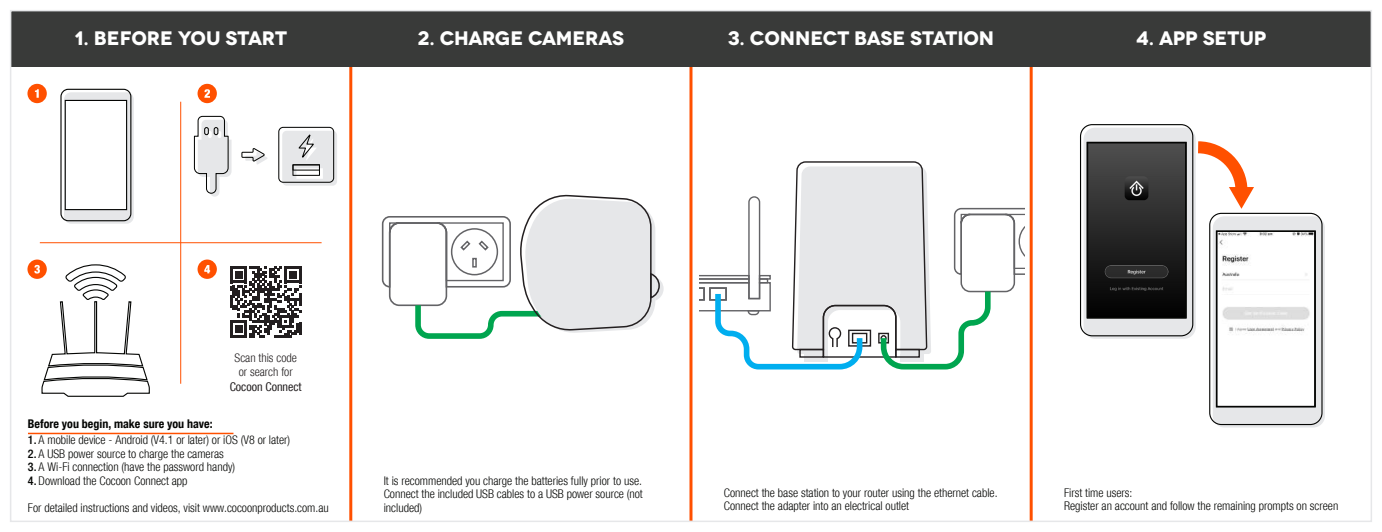
<style>
.page{position:relative;width:1382px;height:532px;background:#fff}
.page>*{position:absolute;margin:0;border:0;box-sizing:border-box;transform-origin:0 0}
.t1{font:700 19.5px "Novecentowide";letter-spacing:-.01em;color:#fff}
.t2{font:300 condensed 12px/13.5px "Helvetica Neue";color:#040503}
.t3{font:700 condensed 12px "Helvetica Neue";color:#040503}
.t4{font:300 condensed 12px/14.4px "Helvetica Neue";color:#231f20;text-align:center}
.t5{font:condensed 12px "Helvetica Neue";color:#231f20}
.s1{font-weight:500}
</style>
<div class="page">
<svg style="left:64px;top:92px;width:70px;height:132px;background:#d5d6d8"></svg>
<div style="left:60px;top:89px;width:71px;height:132px;border:1px solid #040503;border-radius:7px"></div>
<div style="left:65px;top:100px;width:62px;height:110px;background:#fff;border:1px solid #040503"></div>
<hr style="left:40px;top:242px;width:282px;height:1px;background:#ff5000">
<hr style="left:180px;top:102px;width:1px;height:281px;background:#ff5000">
<svg style="left:27px;top:84px;width:20px;height:19px"></svg>
<svg style="left:198px;top:84px;width:19px;height:19px"></svg>
<svg style="left:27px;top:259px;width:123px;height:138px"></svg>
<svg style="left:198px;top:259px;width:19px;height:20px"></svg>
<hr style="left:28px;top:432px;width:205px;height:2px;background:#ff5000">
<svg style="left:230px;top:266px;width:72px;height:71px"></svg>
<svg style="left:699px;top:161px;width:325px;height:209px"></svg>
<svg style="left:193px;top:115px;width:39px;height:81px"></svg>
<svg style="left:278px;top:126px;width:59px;height:60px"></svg>
<svg style="left:241px;top:148px;width:27px;height:17px"></svg>
<hr style="left:349px;top:11px;width:3px;height:510px;background:#ff5000">
<hr style="left:1030px;top:11px;width:3px;height:510px;background:#ff5000">
<hr style="left:689px;top:11px;width:3px;height:510px;background:#ff5000">
<div style="left:11px;top:11px;width:340px;height:56px;background:#393a39"></div>
<div style="left:351px;top:11px;width:340px;height:56px;background:#393a39"></div>
<div style="left:691px;top:11px;width:340px;height:56px;background:#393a39"></div>
<div style="left:1031px;top:11px;width:340px;height:56px;background:#393a39"></div>
<svg style="left:1213px;top:216px;width:112px;height:211px;background:#dedfe0"></svg>
<svg style="left:1083px;top:128px;width:113px;height:210px;background:#d0d1d2"></svg>
<div style="left:1080px;top:124px;width:113px;height:212px;border:1px solid #040503;border-radius:12px"></div>
<img style="left:1090px;top:145px;width:93px;height:169px">
<div style="left:1087px;top:142px;width:100px;height:176px;border:2px solid #040503"></div>
<div style="left:1209px;top:213px;width:113px;height:212px;border:1px solid #040503;border-radius:12px"></div>
<img style="left:1219px;top:234px;width:93px;height:169px">
<div style="left:1216px;top:230px;width:100px;height:177px;border:2px solid #040503"></div>
<svg style="left:1186px;top:135px;width:68px;height:74px"></svg>
<svg style="left:381px;top:195px;width:283px;height:144px"></svg>
<h1 class="t1" style="left:74px;top:26px;width:214px">1. BEFORE YOU START</h1>
<h1 class="t1" style="left:1136px;top:26px;width:132px">4. APP SETUP</h1>
<h1 class="t1" style="left:418px;top:26px;width:208px">2. CHARGE CAMERAS</h1>
<h1 class="t1" style="left:728px;top:26px;width:268px">3. CONNECT BASE STATION</h1>
<p class="t4" style="left:235px;top:351px;width:64px">Scan this code or search for</p>
<p class="t5" style="left:230px;top:381px;width:73px">Cocoon Connect</p>
<p class="t3" style="left:28px;top:418px;width:186px">Before you begin, make sure you have:</p>
<p class="t2" style="left:28px;top:434px;width:264px"><span class="s1">1.</span> A mobile device - Android (V4.1 or later) or iOS (V8 or later)</p>
<p class="t2" style="left:28px;top:447px;width:197px"><span class="s1">2.</span> A USB power source to charge the cameras</p>
<p class="t2" style="left:28px;top:461px;width:209px"><span class="s1">3.</span> A Wi-Fi connection (have the password handy)</p>
<p class="t2" style="left:28px;top:474px;width:161px"><span class="s1">4.</span> Download the Cocoon Connect app</p>
<p class="t2" style="left:28px;top:501px;width:302px">For detailed instructions and videos, visit www.cocoonproducts.com.au</p>
<p class="t2" style="left:384px;top:474px;width:261px;text-align:justify">It is recommended you charge the batteries fully prior to use.<br>Connect the included USB cables to a USB power source (not included)</p>
<p class="t2" style="left:724px;top:486px;width:275px">Connect the base station to your router using the ethernet cable.<br>Connect the adapter into an electrical outlet</p>
<p class="t2" style="left:1064px;top:486px;width:276px">First time users:<br>Register an account and follow the remaining prompts on screen</p>
</div>
